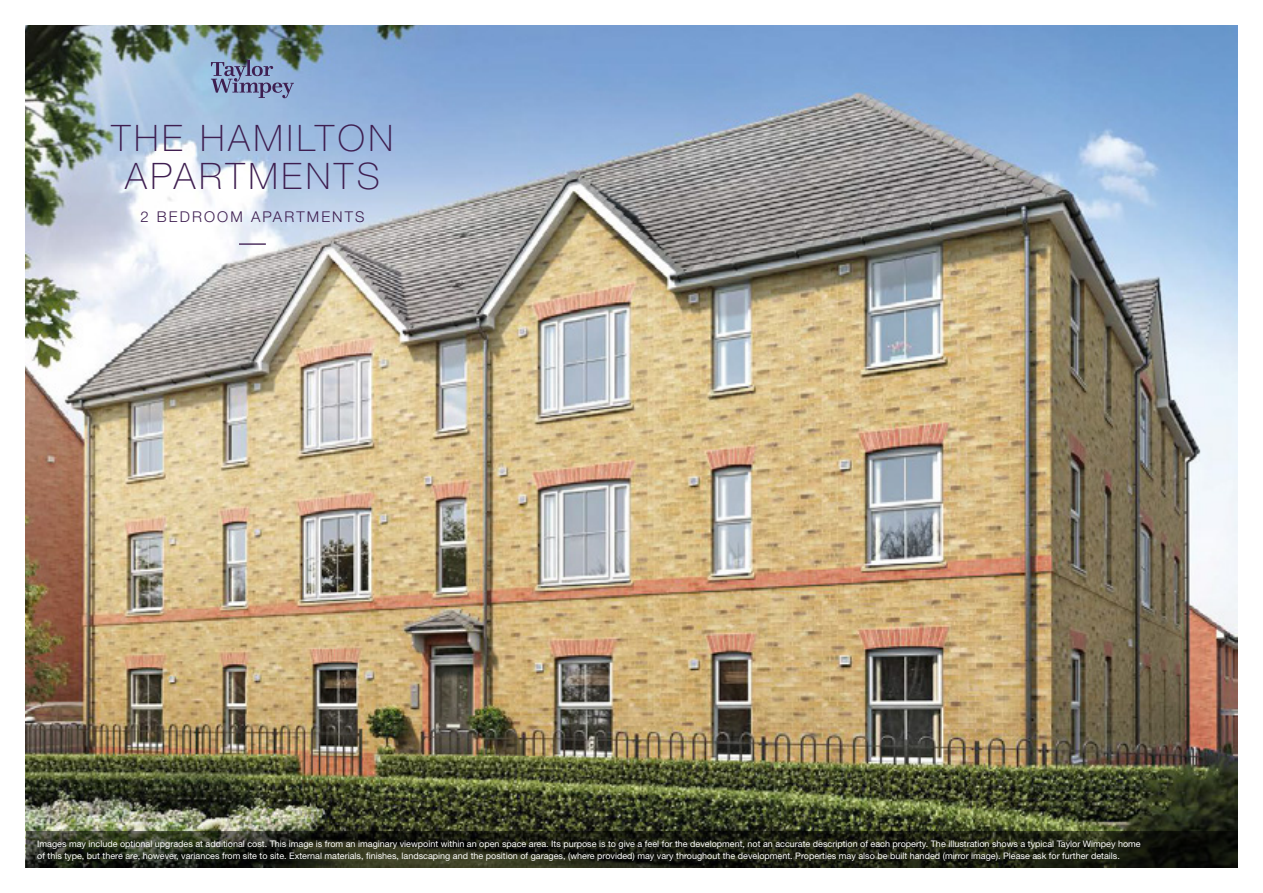
<style>
.page{position:relative;width:1263px;height:893px;background:#fff}
.page>*{position:absolute;margin:0;border:0;box-sizing:border-box;transform-origin:0 0}
.t1{font:100 36.6px/38px "Helvetica Neue LT Std";letter-spacing:.1em;color:#3e1e50;text-align:center}
.t2{font:300 14.85px "Helvetica Neue LT Std";letter-spacing:.14em;color:#3e1e50}
.t3{font:9px/12px "Helvetica Neue LT Std";color:#fff}
</style>
<div class="page">
<img style="left:26px;top:26px;width:1211px;height:805px">
<svg style="left:26px;top:831px;width:1211px;height:36px;background:#1f2215"></svg>
<hr style="left:239px;top:243px;width:27px;height:2px;background:#3e1e50">
<svg style="left:211px;top:60px;width:83px;height:38px;background:#8092b7"></svg>
<h1 class="t1" style="left:111px;top:119px;width:283px">THE HAMILTON<br>APARTMENTS</h1>
<h2 class="t2" style="left:140px;top:207px;width:226px">2 BEDROOM APARTMENTS</h2>
<p class="t3" style="left:37px;top:838px;width:1105px">Images may include optional upgrades at additional cost. This image is from an imaginary viewpoint within an open space area. Its purpose is to give a feel for the development, not an accurate description of each property. The illustration shows a typical Taylor Wimpey home of this type, but there are, however, variances from site to site. External materials, finishes, landscaping and the position of garages, (where provided) may vary throughout the development. Properties may also be built handed (mirror image). Please ask for further details.</p>
</div>
